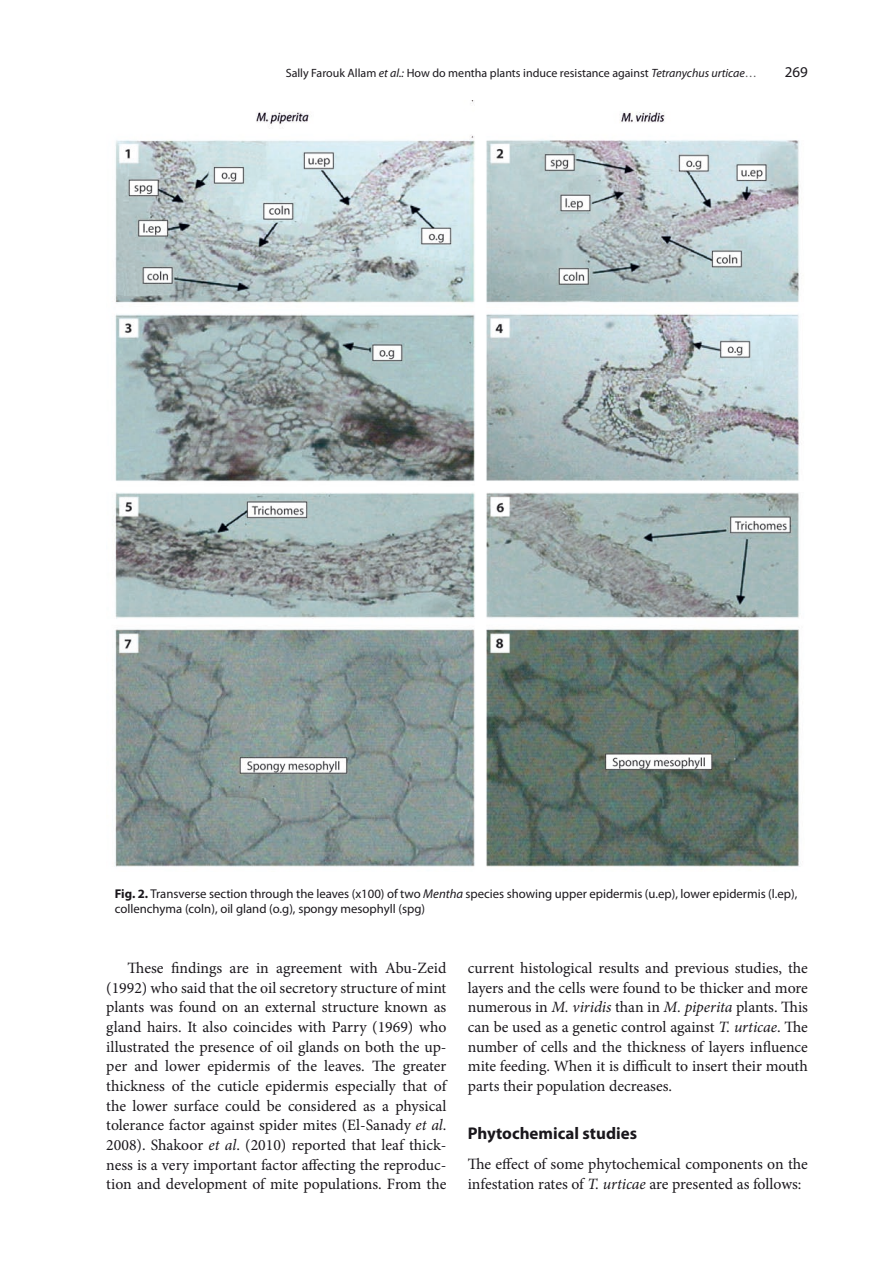
<style>
.page{position:relative;width:893px;height:1263px;background:#fff}
.page>*{position:absolute;margin:0;border:0;box-sizing:border-box;transform-origin:0 0}
.t1{font:700 16.95px "Myriad Pro";color:#1a171c}
.t2{font:15.75px/19.6px "Minion Pro";color:#1a171c;text-align:justify}
.t3{font:15px "Myriad Pro";color:#1a171c}
.t4{font:12.75px/15px "Myriad Pro";color:#1a171c}
.t5{font:12px "Myriad Pro";color:#1a171c}
.s1{font-style:italic}
.s2{color:#58585a}
.s3{font-weight:700}
</style>
<div class="page">
<img style="left:115px;top:101px;width:685px;height:766px">
<p class="t5" style="left:286px;top:66px;width:473px">Sally Farouk Allam <span class="s1">et al.:</span> How do mentha plants induce resistance against <span class="s1">Tetranychus urticae</span><span class="s2">…</span></p>
<p class="t3" style="left:785px;top:63px;width:25px">269</p>
<p class="t4" style="left:115px;top:886px;width:684px"><span class="s3">Fig. 2.</span> Transverse section through the leaves (x100) of two <span class="s1">Mentha</span> species showing upper epidermis (u.ep), lower epidermis (l.ep), collenchyma (coln), oil gland (o.g), spongy mesophyll (spg)</p>
<p class="t2" style="left:106px;top:958px;width:342px;text-indent:21px">These findings are in agreement with Abu-Zeid (1992) who said that the oil secretory structure of mint plants was found on an external structure known as gland hairs. It also coincides with Parry (1969) who illustrated the presence of oil glands on both the up&shy;per and lower epidermis of the leaves. The greater thickness of the cuticle epidermis especially that of the lower surface could be considered as a physical tolerance factor against spider mites (El-Sanady <span class="s1">et al</span>.<br>2008). Shakoor <span class="s1">et al</span>. (2010) reported that leaf thick&shy;ness is a very important factor affecting the reproduc&shy;tion and development of mite populations. From the</p>
<p class="t2" style="left:468px;top:958px;width:342px">current histological results and previous studies, the layers and the cells were found to be thicker and more numerous in <span class="s1">M. viridis</span> than in <span class="s1">M. piperita</span> plants. This can be used as a genetic control against <span class="s1">T. urticae</span>. The number of cells and the thickness of layers influence mite feeding. When it is difficult to insert their mouth parts their population decreases.</p>
<p class="t1" style="left:468px;top:1122px;width:171px">Phytochemical studies</p>
<p class="t2" style="left:468px;top:1155px;width:342px">The effect of some phytochemical components on the infestation rates of <span class="s1">T. urticae</span> are presented as follows:</p>
</div>
